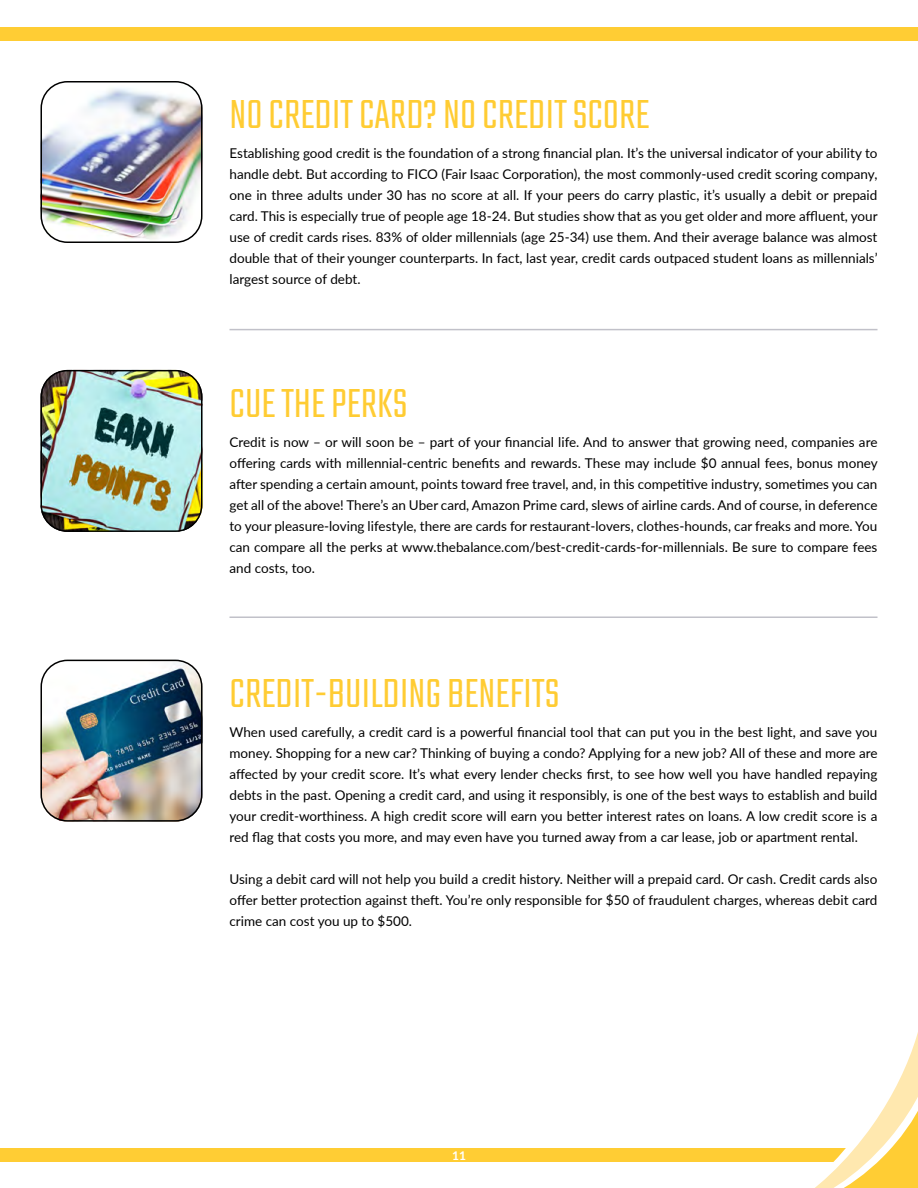
<style>
.page{position:relative;width:918px;height:1188px;background:#fff}
.page>*{position:absolute;margin:0;border:0;box-sizing:border-box;transform-origin:0 0}
.t1{font:300 45px "Teko";color:#fc3}
.t2{font:13.5px/21px "Lato";color:#000;text-align:justify}
.t3{font:700 12px "Lato";color:#fff}
</style>
<div class="page">
<div style="left:0;top:27px;width:918px;height:13px;background:#ffcd34"></div>
<div style="left:0;top:1148px;width:863px;height:13px;background:#ffcd34"></div>
<svg style="left:783px;top:1032px;width:135px;height:156px"></svg>
<img style="left:43px;top:81px;width:159px;height:162px">
<div style="left:40px;top:81px;width:162px;height:162px;border:2px solid #000;border-radius:26px"></div>
<img style="left:43px;top:660px;width:159px;height:161px">
<div style="left:40px;top:660px;width:162px;height:162px;border:2px solid #000;border-radius:26px"></div>
<img style="left:43px;top:370px;width:159px;height:162px">
<div style="left:40px;top:370px;width:162px;height:162px;border:2px solid #000;border-radius:26px"></div>
<hr style="left:230px;top:329px;width:648px;height:1px;background:#c1c1c9">
<hr style="left:230px;top:616px;width:648px;height:2px;background:#c1c1c9">
<p class="t1" style="left:230px;top:91px;width:422px">NO CREDIT CARD? NO CREDIT SCORE</p>
<p class="t2" style="left:230px;top:142px;width:650px">Establishing good credit is the foundation of a strong financial plan. It’s the universal indicator of your ability to handle debt. But according to FICO (Fair Isaac Corporation), the most commonly-used credit scoring company, one in three adults under 30 has no score at all. If your peers do carry plastic, it’s usually a debit or prepaid card. This is especially true of people age 18-24. But studies show that as you get older and more affluent, your use of credit cards rises. 83% of older millennials (age 25-34) use them. And their average balance was almost double that of their younger counterparts. In fact, last year, credit cards outpaced student loans as millennials’ largest source of debt.</p>
<p class="t1" style="left:230px;top:380px;width:179px">CUE THE PERKS</p>
<p class="t2" style="left:230px;top:431px;width:650px">Credit is now – or will soon be – part of your financial life. And to answer that growing need, companies are offering cards with millennial-centric benefits and rewards. These may include $0 annual fees, bonus money after spending a certain amount, points toward free travel, and, in this competitive industry, sometimes you can get all of the above! There’s an Uber card, Amazon Prime card, slews of airline cards. And of course, in deference to your pleasure-loving lifestyle, there are cards for restaurant-lovers, clothes-hounds, car freaks and more. You can compare all the perks at www.thebalance.com/best-credit-cards-for-millennials. Be sure to compare fees and costs, too.</p>
<p class="t1" style="left:230px;top:669px;width:331px">CREDIT-BUILDING BENEFITS</p>
<p class="t2" style="left:230px;top:721px;width:649px">When used carefully, a credit card is a powerful financial tool that can put you in the best light, and save you money. Shopping for a new car? Thinking of buying a condo? Applying for a new job? All of these and more are affected by your credit score. It’s what every lender checks first, to see how well you have handled repaying debts in the past. Opening a credit card, and using it responsibly, is one of the best ways to establish and build your credit-worthiness. A high credit score will earn you better interest rates on loans. A low credit score is a red flag that costs you more, and may even have you turned away from a car lease, job or apartment rental.</p>
<p class="t2" style="left:230px;top:868px;width:649px">Using a debit card will not help you build a credit history. Neither will a prepaid card. Or cash. Credit cards also offer better protection against theft. You’re only responsible for $50 of fraudulent charges, whereas debit card crime can cost you up to $500.</p>
<p class="t3" style="left:452px;top:1147px;width:15px">11</p>
</div>
